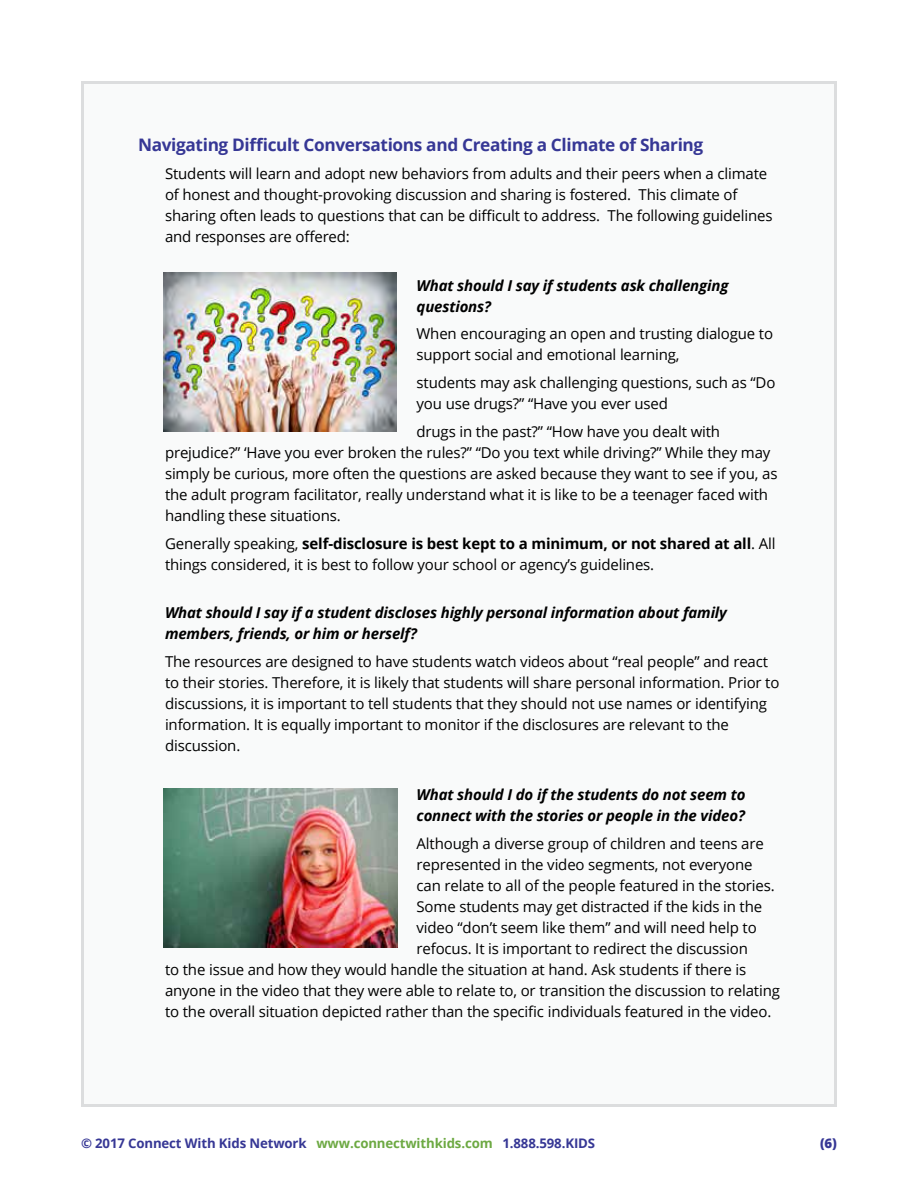
<style>
.page{position:relative;width:918px;height:1188px;background:#fff}
.page>*{position:absolute;margin:0;border:0;box-sizing:border-box;transform-origin:0 0}
.t1{font:700 17.25px "Open Sans";letter-spacing:-.02em;color:#363795}
.t2{font:15px/21px "Open Sans";letter-spacing:-.01em;color:#000}
.t3{font:italic 700 15px/21px "Open Sans";letter-spacing:-.01em;color:#000}
.t4{font:700 13.2px "Open Sans";letter-spacing:-.01em;color:#363795}
.t5{font:800 13.2px "Open Sans";color:#363795}
.s1{font-weight:700}
.s2{color:#6da943}
</style>
<div class="page">
<div style="left:82px;top:82px;width:754px;height:1024px;background:#f9fafa"></div>
<img style="left:163px;top:789px;width:234px;height:159px">
<img style="left:163px;top:273px;width:233px;height:159px">
<p class="t1" style="left:138px;top:133px;width:567px">Navigating Difficult Conversations and Creating a Climate of Sharing</p>
<p class="t2" style="left:165px;top:163px;width:609px">Students will learn and adopt new behaviors from adults and their peers when a climate of honest and thought-provoking discussion and sharing is fostered. This climate of sharing often leads to questions that can be difficult to address. The following guidelines and responses are offered:</p>
<p class="t3" style="left:417px;top:274px;width:313px">What should I say if students ask challenging questions?</p>
<p class="t2" style="left:417px;top:323px;width:358px">When encouraging an open and trusting dialogue to support social and emotional learning,</p>
<p class="t2" style="left:417px;top:372px;width:360px">students may ask challenging questions, such as “Do you use drugs?” “Have you ever used</p>
<p class="t2" style="left:165px;top:421px;width:614px;text-indent:252px">drugs in the past?” “How have you dealt with prejudice?” ‘Have you ever broken the rules?” “Do you text while driving?” While they may simply be curious, more often the questions are asked because they want to see if you, as the adult program facilitator, really understand what it is like to be a teenager faced with handling these situations.</p>
<p class="t2" style="left:165px;top:532px;width:612px">Generally speaking, <span class="s1">self-disclosure is best kept to a minimum, or not shared at all</span>. All things considered, it is best to follow your school or agency’s guidelines.</p>
<p class="t3" style="left:165px;top:602px;width:564px">What should I say if a student discloses highly personal information about family members, friends, or him or herself?</p>
<p class="t2" style="left:165px;top:651px;width:616px">The resources are designed to have students watch videos about “real people” and react to their stories. Therefore, it is likely that students will share personal information. Prior to discussions, it is important to tell students that they should not use names or identifying information. It is equally important to monitor if the disclosures are relevant to the discussion.</p>
<p class="t3" style="left:417px;top:784px;width:330px">What should I do if the students do not seem to connect with the stories or people in the video?</p>
<p class="t2" style="left:417px;top:832px;width:349px">Although a diverse group of children and teens are</p>
<p class="t2" style="left:417px;top:853px;width:338px">represented in the video segments, not everyone</p>
<p class="t2" style="left:417px;top:874px;width:360px">can relate to all of the people featured in the stories.</p>
<p class="t2" style="left:417px;top:895px;width:347px">Some students may get distracted if the kids in the</p>
<p class="t2" style="left:417px;top:916px;width:342px">video “don’t seem like them” and will need help to</p>
<p class="t2" style="left:417px;top:937px;width:333px">refocus. It is important to redirect the discussion</p>
<p class="t2" style="left:165px;top:958px;width:583px">to the issue and how they would handle the situation at hand. Ask students if there is</p>
<p class="t2" style="left:165px;top:979px;width:616px">anyone in the video that they were able to relate to, or transition the discussion to relating</p>
<p class="t2" style="left:165px;top:1000px;width:608px">to the overall situation depicted rather than the specific individuals featured in the video.</p>
<p class="t4" style="left:81px;top:1133px;width:516px">© 2017 Connect With Kids Network <span class="s2">www.connectwithkids.com</span> 1.888.598.KIDS</p>
<p class="t5" style="left:820px;top:1133px;width:18px">(6)</p>
</div>
